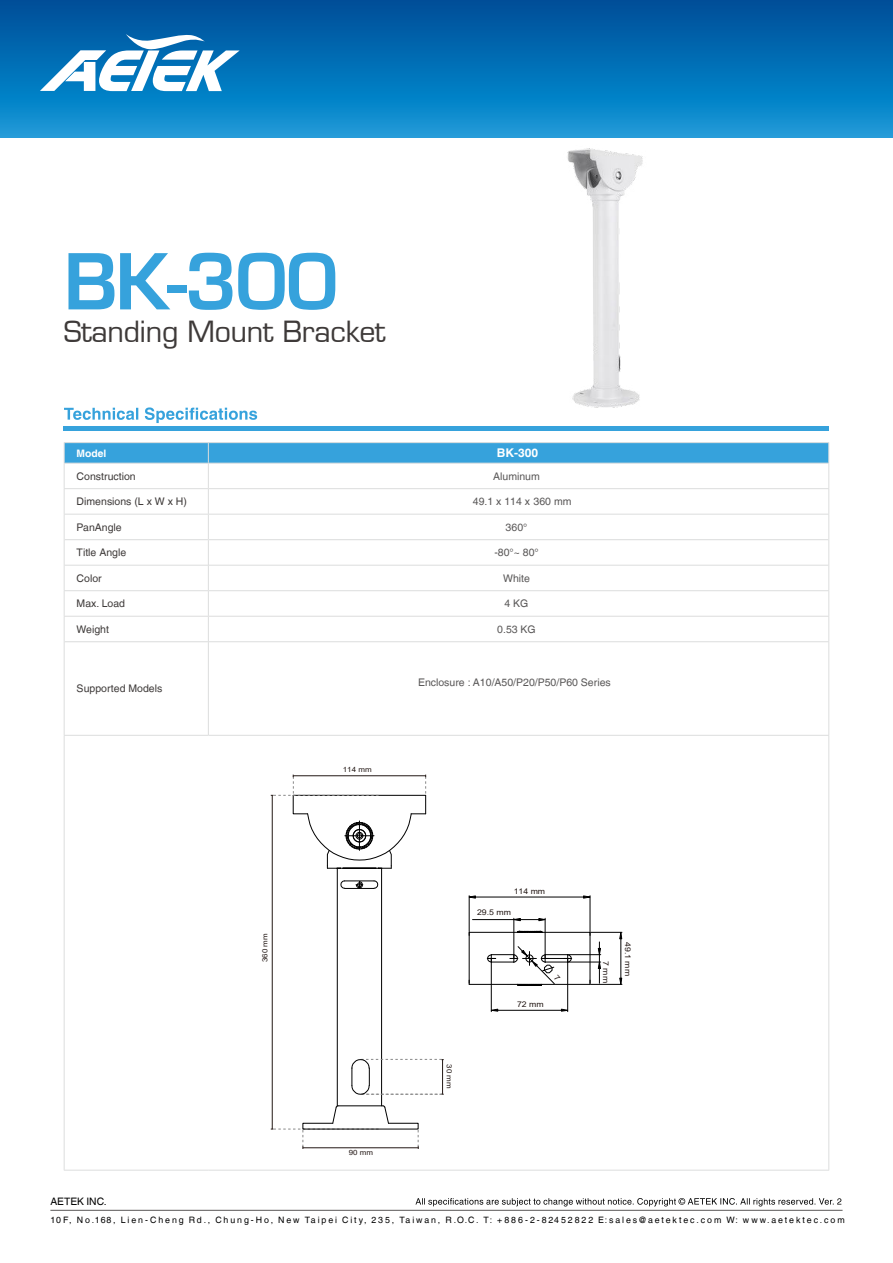
<style>
.page{position:relative;width:893px;height:1263px;background:#fff}
.page>*{position:absolute;margin:0;border:0;box-sizing:border-box;transform-origin:0 0}
.t1{font:700 75px "Euromode";color:#36a2dc}
.t2{font:28.5px "Euromode Plain";letter-spacing:-.01em;color:#3e3a39}
.t3{font:700 12px "Helvetica LT";color:#fff}
.t4{font:10.5px "Helvetica LT";color:#595757}
.t5{font:10.5px "Helvetica LT";color:#3e3a39}
.t6{font:10.35px "Helvetica LT";letter-spacing:-.005em;color:#000}
.t7{font:700 10.35px "Helvetica LT";color:#fff}
.t8{font:8.85px "Helvetica LT";letter-spacing:.095em;color:#000}
.t9{font:7.8px "Arial";color:#231815;scale:1.11 1}
.t10{font:7.2px "Arial";color:#231815;scale:1.11 1}
</style>
<div class="page">
<svg style="left:0;top:0;width:893px;height:138px;background:#0673b9"></svg>
<svg style="left:40px;top:33px;width:200px;height:58px"></svg>
<hr style="left:64px;top:442px;width:144px;height:1px;background:#dcdddd">
<hr style="left:208px;top:442px;width:621px;height:1px;background:#dcdddd">
<hr style="left:64px;top:642px;width:1px;height:93px;background:#dcdddd">
<hr style="left:208px;top:642px;width:1px;height:93px;background:#dcdddd">
<hr style="left:828px;top:642px;width:1px;height:93px;background:#dcdddd">
<hr style="left:64px;top:735px;width:144px;height:1px;background:#dcdddd">
<hr style="left:64px;top:736px;width:1px;height:434px;background:#dcdddd">
<hr style="left:208px;top:735px;width:621px;height:1px;background:#dcdddd">
<hr style="left:828px;top:736px;width:1px;height:434px;background:#dcdddd">
<hr style="left:64px;top:1170px;width:144px;height:1px;background:#dcdddd">
<hr style="left:208px;top:1170px;width:621px;height:1px;background:#dcdddd">
<svg style="left:64px;top:443px;width:765px;height:199px"></svg>
<hr style="left:64px;top:463px;width:144px;height:1px;background:#dcdddd">
<hr style="left:208px;top:463px;width:621px;height:1px;background:#dcdddd">
<hr style="left:65px;top:539px;width:143px;height:1px;background:#dcdddd">
<hr style="left:208px;top:539px;width:620px;height:1px;background:#dcdddd">
<hr style="left:65px;top:565px;width:143px;height:1px;background:#dcdddd">
<hr style="left:208px;top:565px;width:620px;height:1px;background:#dcdddd">
<hr style="left:65px;top:641px;width:143px;height:1px;background:#dcdddd">
<svg style="left:64px;top:407px;width:193px;height:16px"></svg>
<hr style="left:64px;top:426px;width:765px;height:4px;background:#36a2dc">
<img style="left:567px;top:148px;width:76px;height:260px">
<hr style="left:50px;top:1210px;width:792px;height:1px;background:#595757">
<svg style="left:415px;top:1198px;width:426px;height:8px"></svg>
<svg style="left:271px;top:775px;width:173px;height:374px"></svg>
<hr style="left:469px;top:932px;width:1px;height:52px;background:#000">
<hr style="left:590px;top:932px;width:1px;height:52px;background:#000">
<div style="left:469px;top:932px;width:121px;height:4px;border:1px solid #000"></div>
<hr style="left:469px;top:984px;width:121px;height:1px;background:#000">
<svg style="left:517px;top:931px;width:26px;height:2px"></svg>
<hr style="left:590px;top:896px;width:1px;height:36px;background:#000">
<hr style="left:469px;top:896px;width:1px;height:36px;background:#000">
<hr style="left:475px;top:897px;width:109px;height:1px;background:#000">
<svg style="left:583px;top:895px;width:8px;height:3px"></svg>
<svg style="left:468px;top:895px;width:8px;height:3px"></svg>
<hr style="left:545px;top:918px;width:1px;height:40px;background:#000">
<hr style="left:514px;top:918px;width:1px;height:40px;background:#000">
<hr style="left:472px;top:919px;width:42px;height:1px;background:#000">
<svg style="left:512px;top:918px;width:34px;height:3px"></svg>
<hr style="left:567px;top:959px;width:1px;height:53px;background:#000">
<hr style="left:491px;top:959px;width:1px;height:53px;background:#000">
<hr style="left:498px;top:1010px;width:63px;height:1px;background:#000">
<svg style="left:561px;top:1009px;width:8px;height:2px"></svg>
<svg style="left:490px;top:1009px;width:8px;height:2px"></svg>
<hr style="left:568px;top:954px;width:33px;height:1px;background:#000">
<hr style="left:568px;top:962px;width:33px;height:1px;background:#000">
<svg style="left:598px;top:942px;width:3px;height:41px"></svg>
<hr style="left:591px;top:932px;width:31px;height:1px;background:#000">
<hr style="left:591px;top:984px;width:31px;height:1px;background:#000">
<hr style="left:621px;top:939px;width:1px;height:39px;background:#000">
<svg style="left:619px;top:931px;width:3px;height:8px"></svg>
<svg style="left:619px;top:978px;width:3px;height:7px"></svg>
<svg style="left:487px;top:946px;width:85px;height:40px"></svg>
<h1 class="t1" style="left:64px;top:240px;width:276px">BK-300</h1>
<h2 class="t2" style="left:64px;top:320px;width:323px">Standing Mount Bracket</h2>
<p class="t7" style="left:77px;top:447px;width:31px">Model</p>
<h3 class="t3" style="left:497px;top:446px;width:43px">BK-300</h3>
<p class="t5" style="left:77px;top:472px;width:61px">Construction</p>
<p class="t4" style="left:493px;top:472px;width:48px">Aluminum</p>
<p class="t5" style="left:77px;top:497px;width:112px">Dimensions (L x W x H)</p>
<p class="t4" style="left:473px;top:497px;width:100px">49.1 x 114 x 360 mm</p>
<p class="t5" style="left:77px;top:523px;width:47px">PanAngle</p>
<p class="t4" style="left:506px;top:523px;width:23px">360°</p>
<p class="t5" style="left:77px;top:549px;width:51px">Title Angle</p>
<p class="t4" style="left:494px;top:549px;width:46px">-80°~ 80°</p>
<p class="t5" style="left:77px;top:574px;width:27px">Color</p>
<p class="t4" style="left:503px;top:574px;width:28px">White</p>
<p class="t5" style="left:77px;top:599px;width:50px">Max. Load</p>
<p class="t4" style="left:505px;top:599px;width:25px">4 KG</p>
<p class="t5" style="left:77px;top:625px;width:34px">Weight</p>
<p class="t4" style="left:497px;top:625px;width:40px">0.53 KG</p>
<p class="t5" style="left:77px;top:684px;width:87px">Supported Models</p>
<p class="t10" style="left:261px;top:962px;width:27px;rotate:-90deg">360 mm</p>
<p class="t10" style="left:343px;top:765px;width:27px">114 mm</p>
<p class="t4" style="left:418px;top:678px;width:194px">Enclosure : A10/A50/P20/P50/P60 Series</p>
<p class="t10" style="left:349px;top:1149px;width:23px">90 mm</p>
<p class="t9" style="left:514px;top:886px;width:30px">114 mm</p>
<p class="t9" style="left:477px;top:908px;width:32px">29.5 mm</p>
<p class="t10" style="left:454px;top:1064px;width:23px;rotate:90deg">30 mm</p>
<p class="t9" style="left:517px;top:999px;width:25px">72 mm</p>
<p class="t9" style="left:610px;top:961px;width:21px;rotate:90deg">7 mm</p>
<p class="t9" style="left:632px;top:942px;width:32px;rotate:90deg">49.1 mm</p>
<p class="t6" style="left:50px;top:1197px;width:58px">AETEK INC.</p>
<p class="t8" style="left:50px;top:1216px;width:796px">10 F, N o .168 , L i e n - C h e n g R d . , C h u n g - H o , N e w Ta i p e i C i t y, 2 3 5 , Ta i w a n , R .O.C . T: + 8 8 6 - 2 - 8 24 5 2 8 2 2 E: s a l e s@a e t e k t e c . c o m W: w w w. a e t e k t e c . c o m</p>
</div>
